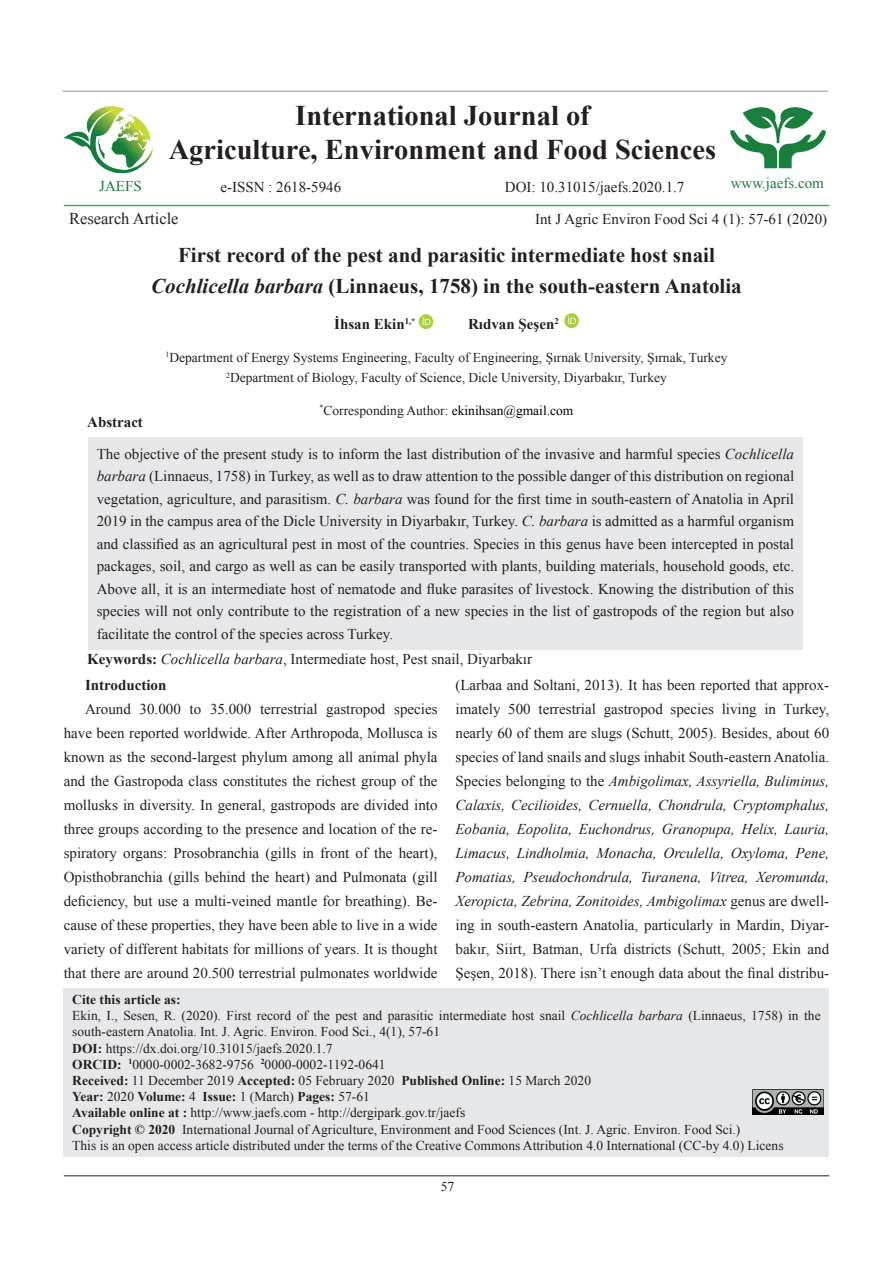
<style>
.page{position:relative;width:893px;height:1263px;background:#fff}
.page>*{position:absolute;margin:0;border:0;box-sizing:border-box;transform-origin:0 0}
.t1{font:700 28.5px "Times New Roman";color:#231f20}
.t2{font:700 21px "Times New Roman";color:#231f20}
.t3{font:16.5px "Times New Roman";color:#231f20}
.t4{font:15px/24px "Times New Roman";color:#231f20;text-align:justify}
.t5{font:700 15px "Times New Roman";color:#231f20}
.t6{font:15px "Times New Roman";color:#187f3d}
.t7{font:15px "Times New Roman";color:#137d3c}
.t8{font:13.5px/16.2px "Times New Roman";color:#231f20}
.t9{font:700 13.5px "Times New Roman";color:#231f20}
.s1{font-style:italic}
.s2{color:#000}
.s3{font-weight:700}
.s4{font-weight:400}
</style>
<div class="page">
<hr style="left:64px;top:1175px;width:765px;height:1px;background:#231f20">
<div style="left:88px;top:437px;width:715px;height:213px;background:#e6e7e9"></div>
<hr style="left:64px;top:205px;width:765px;height:1px;background:#40ae49">
<hr style="left:63px;top:91px;width:765px;height:1px;background:#939598">
<svg style="left:730px;top:107px;width:96px;height:61px"></svg>
<svg style="left:64px;top:106px;width:89px;height:68px"></svg>
<svg style="left:419px;top:314px;width:14px;height:15px"></svg>
<svg style="left:423px;top:317px;width:7px;height:8px"></svg>
<div style="left:64px;top:988px;width:765px;height:169px;background:#e6e7e9"></div>
<img style="left:752px;top:1090px;width:72px;height:24px">
<div style="left:564px;top:313px;width:15px;height:15px;background:#a6cf38;border-radius:50%"></div>
<svg style="left:568px;top:316px;width:8px;height:8px"></svg>
<p class="t1" style="left:295px;top:96px;width:296px">International Journal of</p>
<p class="t1" style="left:169px;top:130px;width:549px">Agriculture, Environment and Food Sciences</p>
<p class="t7" style="left:99px;top:175px;width:44px">JAEFS</p>
<p class="t6" style="left:731px;top:173px;width:95px">www.jaefs.com</p>
<p class="t4" style="left:535px;top:206px;width:294px">Int J Agric Environ Food Sci 4 (1): 57-61 (2020)</p>
<p class="t4" style="left:220px;top:174px;width:122px">e-ISSN : 2618-5946</p>
<p class="t4" style="left:505px;top:175px;width:181px">DOI: 10.31015/jaefs.2020.1.7</p>
<p class="t3" style="left:69px;top:208px;width:111px">Research Article</p>
<p class="t2" style="left:178px;top:240px;width:538px">First record of the pest and parasitic intermediate host snail</p>
<p class="t2" style="left:151px;top:272px;width:592px"><span class="s1">Cochlicella barbara</span> (Linnaeus, 1758) in the south-eastern Anatolia</p>
<p class="t5" style="left:334px;top:314px;width:83px">İhsan Ekin<sup>1,*</sup></p>
<p class="t5" style="left:468px;top:314px;width:92px">Rıdvan Şeşen<sup>2</sup></p>
<p class="t8" style="left:166px;top:349px;width:563px"><sup>1</sup>Department of Energy Systems Engineering, Faculty of Engineering, Şırnak University, Şırnak, Turkey</p>
<p class="t8" style="left:226px;top:369px;width:442px"><sup>2</sup>Department of Biology, Faculty of Science, Dicle University, Diyarbakır, Turkey</p>
<p class="t8" style="left:320px;top:402px;width:255px"><sup>*</sup>Corresponding Author: <span class="s2">ekinihsan@gmail.com</span></p>
<p class="t4" style="left:97px;top:442px;width:699px;line-height:22.5px">The objective of the present study is to inform the last distribution of the invasive and harmful species <span class="s1">Cochlicella barbara</span> (Linnaeus, 1758) in Turkey, as well as to draw attention to the possible danger of this distribution on regional vegetation, agriculture, and parasitism. <span class="s1">C. barbara</span> was found for the first time in south-eastern of Anatolia in April 2019 in the campus area of the Dicle University in Diyarbakır, Turkey. <span class="s1">C. barbara</span> is admitted as a harmful organism and classified as an agricultural pest in most of the countries. Species in this genus have been intercepted in postal packages, soil, and cargo as well as can be easily transported with plants, building materials, household goods, etc.<br>Above all, it is an intermediate host of nematode and fluke parasites of livestock. Knowing the distribution of this species will not only contribute to the registration of a new species in the list of gastropods of the region but also facilitate the control of the species across Turkey.</p>
<p class="t4" style="left:87px;top:647px;width:446px"><span class="s3">Keywords:</span> <span class="s1">Cochlicella barbara</span>, Intermediate host, Pest snail, Diyarbakır</p>
<p class="t5" style="left:87px;top:411px;width:57px">Abstract</p>
<p class="t5" style="left:85px;top:675px;width:83px">Introduction</p>
<p class="t4" style="left:64px;top:697px;width:375px;text-indent:21px">Around 30.000 to 35.000 terrestrial gastropod species have been reported worldwide. After Arthropoda, Mollusca is known as the second-largest phylum among all animal phyla and the Gastropoda class constitutes the richest group of the mollusks in diversity. In general, gastropods are divided into three groups according to the presence and location of the re&shy;spiratory organs: Prosobranchia (gills in front of the heart), Opisthobranchia (gills behind the heart) and Pulmonata (gill deficiency, but use a multi-veined mantle for breathing). Be&shy;cause of these properties, they have been able to live in a wide variety of different habitats for millions of years. It is thought that there are around 20.500 terrestrial pulmonates worldwide</p>
<p class="t4" style="left:455px;top:673px;width:375px">(Larbaa and Soltani, 2013). It has been reported that approx&shy;imately 500 terrestrial gastropod species living in Turkey, nearly 60 of them are slugs (Schutt, 2005). Besides, about 60 species of land snails and slugs inhabit South-eastern Anatolia.<br>Species belonging to the <span class="s1">Ambigolimax, Assyriella, Buliminus, Calaxis, Cecilioides, Cernuella, Chondrula, Cryptomphalus, Eobania, Eopolita, Euchondrus, Granopupa, Helix, Lauria, Limacus, Lindholmia, Monacha, Orculella, Oxyloma, Pene, Pomatias, Pseudochondrula, Turanena, Vitrea, Xeromunda, Xeropicta, Zebrina, Zonitoides, Ambigolimax</span> genus are dwell&shy;ing in south-eastern Anatolia, particularly in Mardin, Diyar&shy;bakır, Siirt, Batman, Urfa districts (Schutt, 2005; Ekin and Şeşen, 2018). There isn’t enough data about the final distribu-</p>
<p class="t9" style="left:72px;top:990px;width:110px">Cite this article as:</p>
<p class="t8" style="left:72px;top:1007px;width:750px">Ekin, I., Sesen, R. (2020). First record of the pest and parasitic intermediate host snail <span class="s1">Cochlicella barbara</span> (Linnaeus, 1758) in the south-eastern Anatolia. Int. J. Agric. Environ. Food Sci., 4(1), 57-61</p>
<p class="t8" style="left:72px;top:1040px;width:262px"><span class="s3">DOI:</span> https://dx.doi.org/10.31015/jaefs.2020.1.7</p>
<p class="t8" style="left:72px;top:1056px;width:315px"><span class="s3">ORCID:</span> <sup>1</sup>0000-0002-3682-9756 <sup>2</sup>0000-0002-1192-0641</p>
<p class="t8" style="left:72px;top:1072px;width:520px"><span class="s3">Received:</span> 11 December 2019 <span class="s3">Accepted:</span> 05 February 2020 <span class="s3">Published Online:</span> 15 March 2020</p>
<p class="t9" style="left:72px;top:1087px;width:299px">Year: <span class="s4">2020</span> Volume: <span class="s4">4</span> Issue: <span class="s4">1 (March)</span> Pages: <span class="s4">57-61</span></p>
<p class="t8" style="left:72px;top:1104px;width:394px"><span class="s3">Available online at :</span> http://www.jaefs.com - http://dergipark.gov.tr/jaefs</p>
<p class="t8" style="left:72px;top:1121px;width:670px"><span class="s3">Copyright © 2020</span> International Journal of Agriculture, Environment and Food Sciences (Int. J. Agric. Environ. Food Sci.)</p>
<p class="t8" style="left:72px;top:1137px;width:713px">This is an open access article distributed under the terms of the Creative Commons Attribution 4.0 International (CC-by 4.0) Licens</p>
<p class="t8" style="left:441px;top:1178px;width:15px">57</p>
</div>
